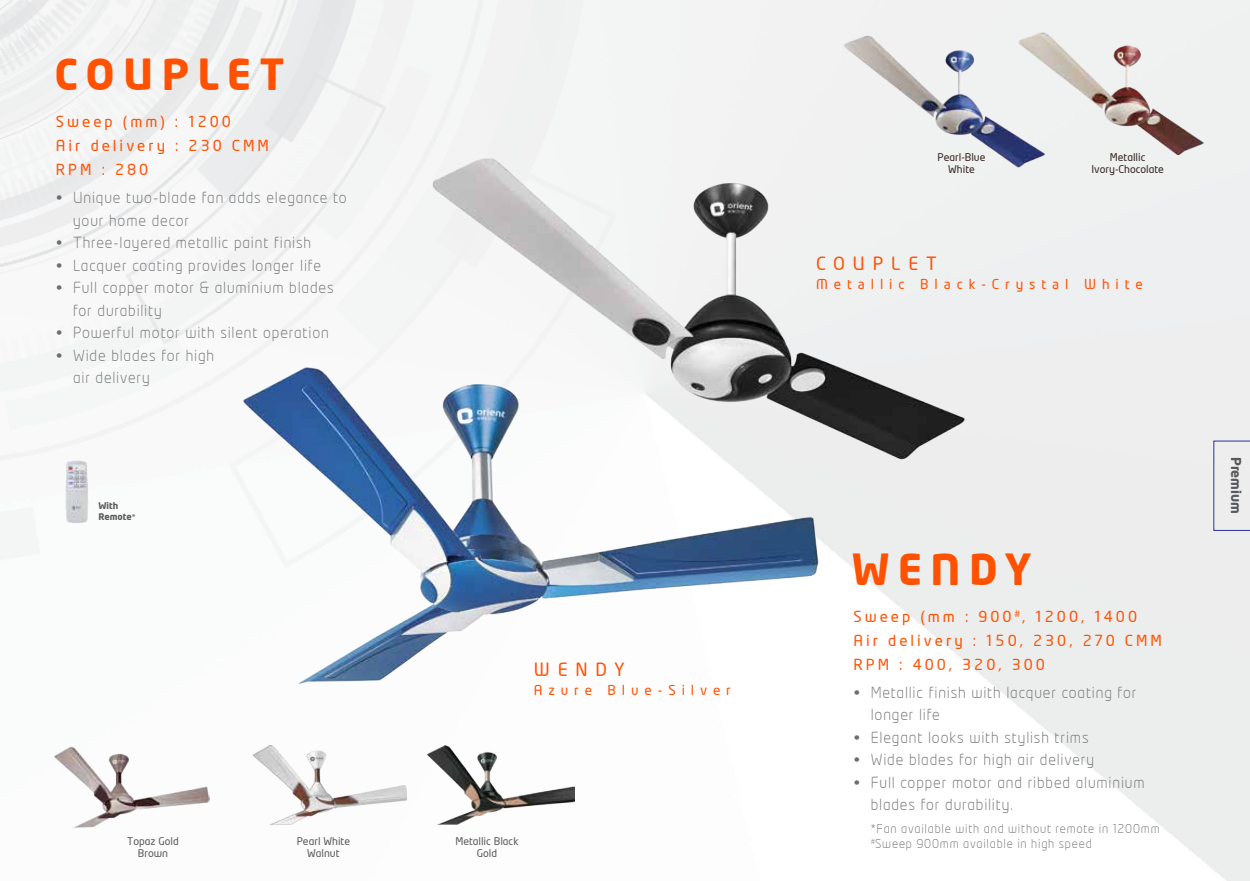
<style>
.page{position:relative;width:1250px;height:881px;background:#fff}
.page>*{position:absolute;margin:0;border:0;box-sizing:border-box;transform-origin:0 0}
.t1{font:700 42px "Neo Tech";letter-spacing:.2em;color:#ff5100}
.t2{font:18px "Neo Tech Alt";letter-spacing:.44em;color:#ff5100}
.t3{font:300 15px/22.5px "Neo Tech";letter-spacing:.055em;color:#6d6e71}
.t4{font:15px/24px "Neo Tech";letter-spacing:.2em;color:#ff5100}
.t5{font:13.5px "Neo Tech Alt";letter-spacing:.44em;color:#ff5100}
.t6{font:700 13.5px "Neo Tech";color:#58595b}
.t7{font:300 12px/15px "Neo Tech";letter-spacing:.065em;color:#6d6e71}
.t8{font:10.5px/12px "Neo Tech";color:#58595b;text-align:center}
.t9{font:10.5px/12px "Neo Tech";color:#322421;text-align:center}
.t10{font:700 9px/10.8px "Neo Tech";color:#58595b}
.s1{font-family:"Myriad Pro";font-weight:400}
</style>
<div class="page">
<img style="left:0;top:0;width:1249px;height:880px">
<img style="left:64px;top:457px;width:26px;height:68px">
<img style="left:1010px;top:22px;width:209px;height:144px">
<img style="left:425px;top:130px;width:542px;height:351px">
<img style="left:825px;top:23px;width:240px;height:160px">
<img style="left:224px;top:359px;width:613px;height:338px">
<img style="left:427px;top:745px;width:147px;height:78px">
<img style="left:253px;top:745px;width:153px;height:79px">
<img style="left:53px;top:745px;width:156px;height:83px">
<svg style="left:1213px;top:440px;width:36px;height:90px;background:#e5e5ea"></svg>
<h1 class="t1" style="left:54px;top:47px;width:231px">COUPLET</h1>
<p class="t4" style="left:56px;top:109px;width:215px">Sweep (mm) : 1200<br>Air delivery : 230 CMM<br>RPM : 280</p>
<p class="t3" style="left:73px;top:186px;width:275px;text-indent:-17px">• Unique two-blade fan adds elegance to your home decor</p>
<p class="t3" style="left:56px;top:231px;width:256px">• Three-layered metallic paint finish</p>
<p class="t3" style="left:56px;top:254px;width:266px">• Lacquer coating provides longer life</p>
<p class="t3" style="left:73px;top:276px;width:262px;text-indent:-17px">• Full copper motor &amp; aluminium blades for durability</p>
<p class="t3" style="left:56px;top:321px;width:274px">• Powerful motor with silent operation</p>
<p class="t3" style="left:73px;top:344px;width:143px;text-indent:-17px">• Wide blades for high air delivery</p>
<p class="t10" style="left:99px;top:500px;width:38px">With<br>Remote<span class="s1">*</span></p>
<p class="t2" style="left:533px;top:657px;width:93px">WENDY</p>
<p class="t5" style="left:533px;top:681px;width:199px">Azure Blue-Silver</p>
<p class="t8" style="left:127px;top:834px;width:53px">Topaz Gold<br>Brown</p>
<p class="t8" style="left:455px;top:834px;width:65px">Metallic Black<br>Gold</p>
<p class="t8" style="left:297px;top:834px;width:55px">Pearl White<br>Walnut</p>
<p class="t9" style="left:937px;top:150px;width:49px">Pearl-Blue<br>White</p>
<p class="t9" style="left:1091px;top:150px;width:74px">Metallic<br>Ivory-Chocolate</p>
<p class="t2" style="left:816px;top:252px;width:122px">COUPLET</p>
<p class="t5" style="left:816px;top:276px;width:328px">Metallic Black-Crystal White</p>
<h1 class="t1" style="left:851px;top:542px;width:182px">WENDY</h1>
<p class="t4" style="left:853px;top:603px;width:310px">Sweep (mm : 900 <sup>#</sup>, 1200, 1400<br>Air delivery : 150, 230, 270 CMM<br>RPM : 400, 320, 300</p>
<p class="t3" style="left:870px;top:680px;width:267px;text-indent:-17px">• Metallic finish with lacquer coating for longer life</p>
<p class="t3" style="left:853px;top:725px;width:236px">• Elegant looks with stylish trims</p>
<p class="t3" style="left:853px;top:748px;width:242px">• Wide blades for high air delivery</p>
<p class="t3" style="left:870px;top:770px;width:275px;text-indent:-17px">• Full copper motor and ribbed aluminium blades for durability.</p>
<p class="t7" style="left:870px;top:820px;width:290px">*Fan available with and without remote in 1200mm <sup>#</sup>Sweep 900mm available in high speed</p>
<p class="t6" style="left:1244px;top:457px;width:58px;rotate:90deg">Premium</p>
</div>
